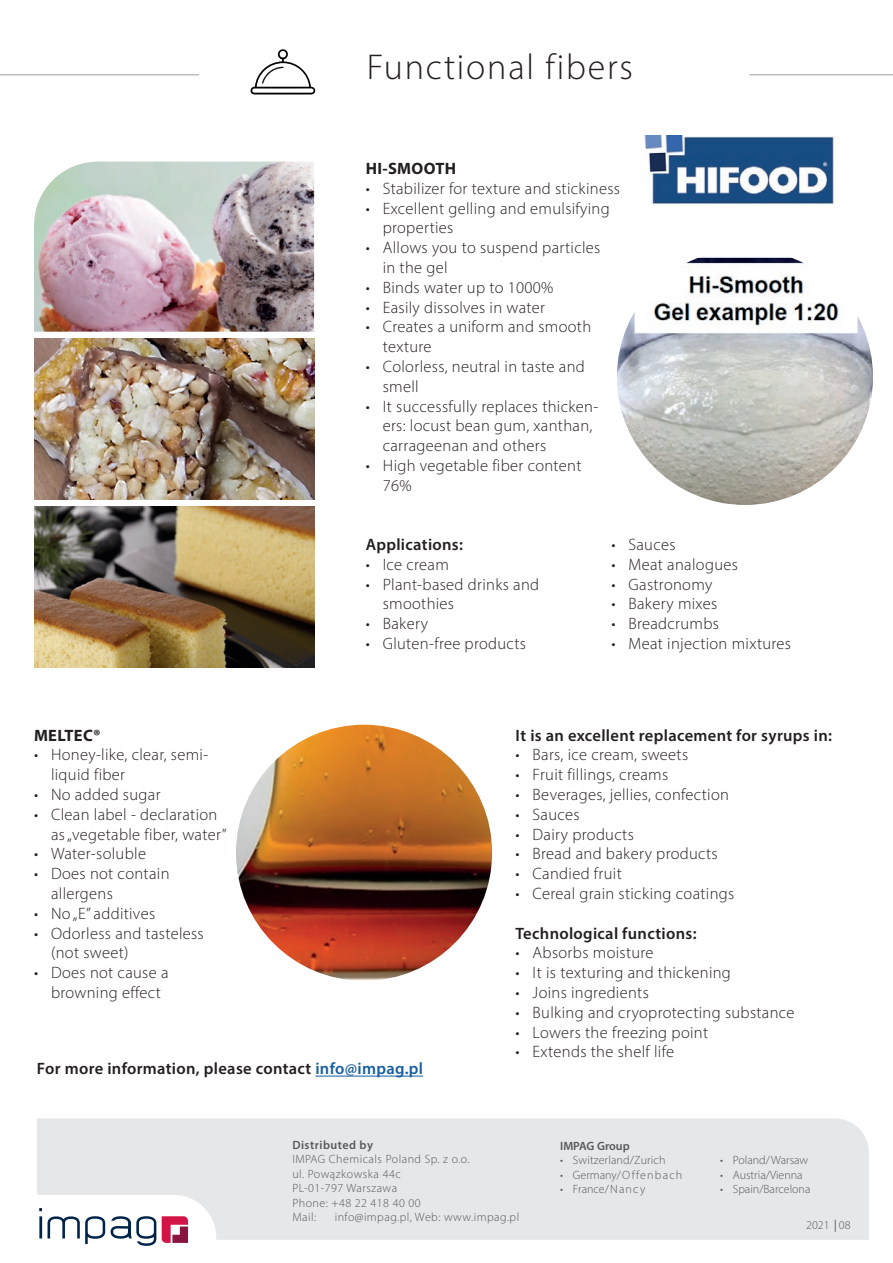
<style>
.page{position:relative;width:893px;height:1263px;background:#fff}
.page>*{position:absolute;margin:0;border:0;box-sizing:border-box;transform-origin:0 0}
.t1{font:300 36px "Myriad Pro";letter-spacing:.05em;color:#231f20}
.t2{font:300 16.5px/19.8px "Myriad Pro";letter-spacing:.02em;color:#231f20}
.t3{font:600 16.5px "Myriad Pro";letter-spacing:.02em;color:#231f20}
.t4{font:700 16.5px "Myriad Pro";letter-spacing:.02em;color:#231f20}
.t5{font:300 12px/14.4px "Myriad Pro";letter-spacing:.035em;color:#57585a}
.t6{font:300 12px "Myriad Pro";color:#57585a}
.t7{font:300 12px "Myriad Pro";letter-spacing:.01em;color:#57585a}
.t8{font:300 12px "Myriad Pro";letter-spacing:.09em;color:#57585a}
.t9{font:600 12px "Myriad Pro";letter-spacing:.035em;color:#57585a}
.t10{font:600 12px "Myriad Pro";color:#57585a}
.s1{color:#175d9e}
.s2{font-family:"Open Sans";font-weight:400}
</style>
<div class="page">
<hr style="left:749px;top:74px;width:144px;height:1px;background:#bcbdc0">
<hr style="left:0;top:74px;width:199px;height:1px;background:#bcbdc0">
<svg style="left:250px;top:49px;width:65px;height:46px"></svg>
<img style="left:34px;top:162px;width:280px;height:170px">
<img style="left:614px;top:246px;width:262px;height:262px;border-radius:131px">
<img style="left:644px;top:136px;width:190px;height:68px">
<div style="left:37px;top:1118px;width:832px;height:122px;background:#e6e7e9"></div>
<svg style="left:37px;top:1195px;width:181px;height:51px"></svg>
<img style="left:34px;top:338px;width:280px;height:162px">
<img style="left:34px;top:506px;width:280px;height:162px">
<img style="left:233px;top:722px;width:262px;height:261px;border-radius:131px">
<hr style="left:315px;top:1076px;width:108px;height:1px;background:#175d9e">
<h1 class="t1" style="left:367px;top:45px;width:268px">Functional fibers</h1>
<p class="t4" style="left:366px;top:158px;width:92px">HI-SMOOTH</p>
<p class="t2" style="left:366px;top:178px;width:256px">• Stabilizer for texture and stickiness</p>
<p class="t2" style="left:383px;top:198px;width:229px;text-indent:-17px">• Excellent gelling and emulsifying properties</p>
<p class="t2" style="left:383px;top:238px;width:219px;text-indent:-17px">• Allows you to suspend particles in the gel</p>
<p class="t2" style="left:366px;top:277px;width:189px">• Binds water up to 1000%</p>
<p class="t2" style="left:366px;top:297px;width:181px">• Easily dissolves in water</p>
<p class="t2" style="left:383px;top:317px;width:210px;text-indent:-17px">• Creates a uniform and smooth texture</p>
<p class="t2" style="left:383px;top:356px;width:204px;text-indent:-17px">• Colorless, neutral in taste and smell</p>
<p class="t2" style="left:383px;top:396px;width:217px;text-indent:-17px">• It successfully replaces thicken&shy;ers: locust bean gum, xanthan, carrageenan and others</p>
<p class="t2" style="left:383px;top:455px;width:200px;text-indent:-17px">• High vegetable fiber content<br>76%</p>
<p class="t4" style="left:34px;top:724px;width:68px">MELTEC®</p>
<p class="t2" style="left:51px;top:745px;width:159px;text-indent:-17px">• Honey-like, clear, semi&shy;liquid fiber</p>
<p class="t2" style="left:34px;top:784px;width:128px">• No added sugar</p>
<p class="t2" style="left:51px;top:804px;width:177px;text-indent:-17px">• Clean label - declaration as „vegetable fiber, water”</p>
<p class="t2" style="left:34px;top:844px;width:113px">• Water-soluble</p>
<p class="t2" style="left:51px;top:864px;width:120px;text-indent:-17px">• Does not contain allergens</p>
<p class="t2" style="left:34px;top:903px;width:123px">• No „E” additives</p>
<p class="t2" style="left:51px;top:923px;width:154px;text-indent:-17px">• Odorless and tasteless (not sweet)</p>
<p class="t2" style="left:34px;top:963px;width:136px;text-align:center">• Does not cause a browning effect</p>
<p class="t3" style="left:366px;top:534px;width:99px">Applications:</p>
<p class="t2" style="left:366px;top:554px;width:85px">• Ice cream</p>
<p class="t2" style="left:383px;top:574px;width:158px;text-indent:-17px">• Plant-based drinks and smoothies</p>
<p class="t2" style="left:366px;top:614px;width:64px">• Bakery</p>
<p class="t2" style="left:366px;top:633px;width:162px">• Gluten-free products</p>
<p class="t2" style="left:611px;top:534px;width:66px">• Sauces</p>
<p class="t2" style="left:611px;top:554px;width:128px">• Meat analogues</p>
<p class="t2" style="left:611px;top:574px;width:102px">• Gastronomy</p>
<p class="t2" style="left:611px;top:594px;width:107px">• Bakery mixes</p>
<p class="t2" style="left:611px;top:614px;width:109px">• Breadcrumbs</p>
<p class="t2" style="left:611px;top:633px;width:181px">• Meat injection mixtures</p>
<p class="t3" style="left:516px;top:724px;width:318px">It is an excellent replacement for syrups in:</p>
<p class="t2" style="left:516px;top:745px;width:174px">• Bars, ice cream, sweets</p>
<p class="t2" style="left:516px;top:765px;width:154px">• Fruit fillings, creams</p>
<p class="t2" style="left:516px;top:784px;width:215px">• Beverages, jellies, confection</p>
<p class="t2" style="left:516px;top:804px;width:66px">• Sauces</p>
<p class="t2" style="left:516px;top:824px;width:120px">• Dairy products</p>
<p class="t2" style="left:516px;top:844px;width:204px">• Bread and bakery products</p>
<p class="t2" style="left:516px;top:864px;width:108px">• Candied fruit</p>
<p class="t2" style="left:516px;top:883px;width:220px">• Cereal grain sticking coatings</p>
<p class="t3" style="left:516px;top:922px;width:182px">Technological functions:</p>
<p class="t2" style="left:516px;top:943px;width:139px">• Absorbs moisture</p>
<p class="t2" style="left:516px;top:963px;width:217px">• It is texturing and thickening</p>
<p class="t2" style="left:516px;top:982px;width:135px">• Joins ingredients</p>
<p class="t2" style="left:516px;top:1002px;width:281px">• Bulking and cryoprotecting substance</p>
<p class="t2" style="left:516px;top:1022px;width:194px">• Lowers the freezing point</p>
<p class="t2" style="left:516px;top:1042px;width:160px">• Extends the shelf life</p>
<p class="t3" style="left:37px;top:1058px;width:388px">For more information, please contact <span class="s1">info@impag.pl</span></p>
<p class="t9" style="left:292px;top:1137px;width:82px">Distributed by</p>
<p class="t5" style="left:292px;top:1152px;width:179px">IMPAG Chemicals Poland Sp. z o.o. ul. Powązkowska 44c<br>PL-01-797 Warszawa<br>Phone: +48 22 418 40 00<br>Mail:</p>
<p class="t5" style="left:335px;top:1210px;width:186px">info@impag.pl, Web: www.impag.pl</p>
<p class="t10" style="left:560px;top:1138px;width:71px">IMPAG Group</p>
<p class="t7" style="left:560px;top:1153px;width:107px">• Switzerland/Zurich</p>
<p class="t8" style="left:560px;top:1167px;width:124px">• Germany/Offenbach</p>
<p class="t6" style="left:560px;top:1182px;width:87px">• France/Nancy</p>
<p class="t6" style="left:720px;top:1153px;width:90px">• Poland/Warsaw</p>
<p class="t6" style="left:720px;top:1167px;width:84px">• Austria/Vienna</p>
<p class="t6" style="left:720px;top:1182px;width:92px">• Spain/Barcelona</p>
<p class="t5" style="left:816px;top:1213px;width:41px">09/2017</p>
<p class="t5" style="left:806px;top:1217px;width:46px">2021 <span class="s2">|</span>08</p>
</div>
